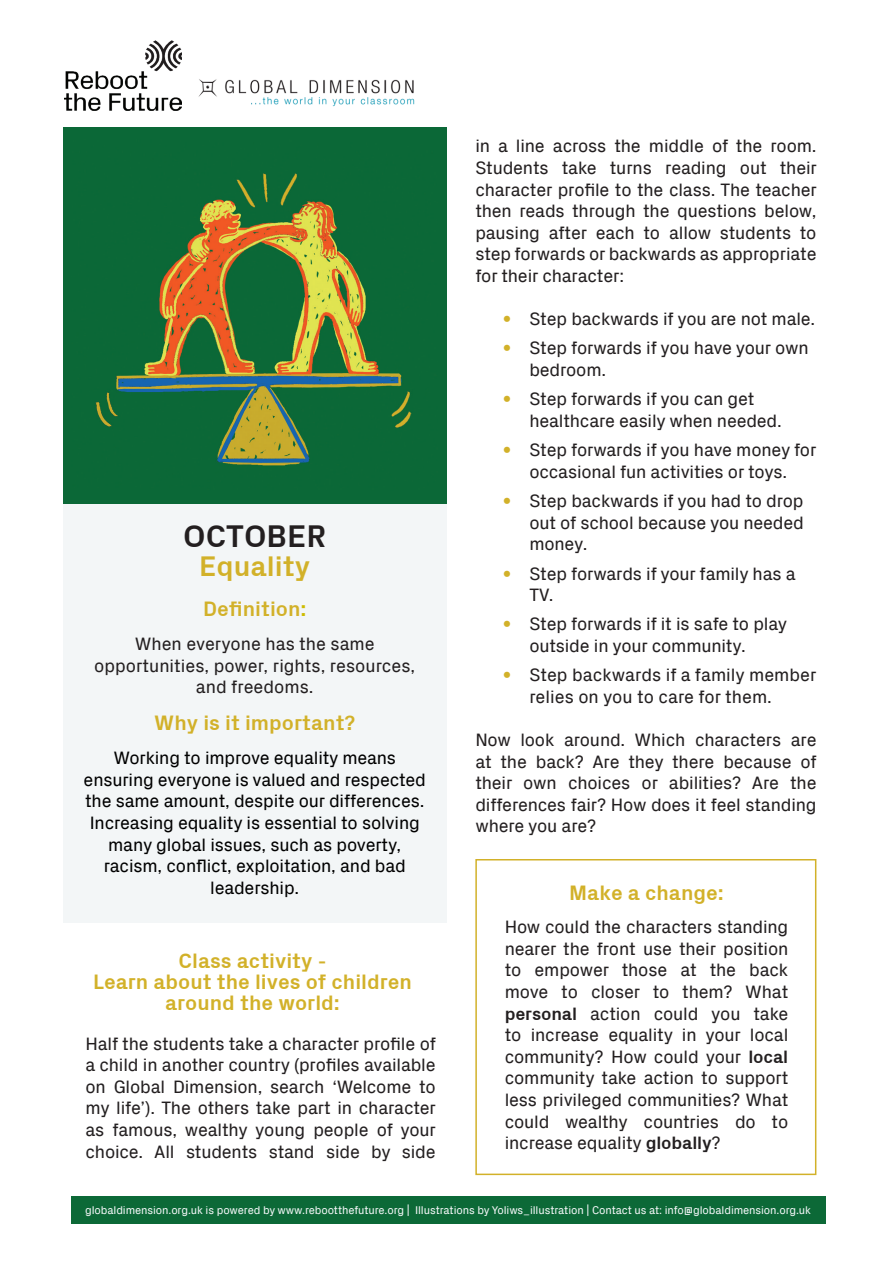
<style>
.page{position:relative;width:893px;height:1263px;background:#fff}
.page>*{position:absolute;margin:0;border:0;box-sizing:border-box;transform-origin:0 0}
.t1{font:700 31.5px "Px Grotesk";color:#231f20}
.t2{font:700 28.5px "Px Grotesk";color:#d2b129}
.t3{font:700 21px/21px "Px Grotesk";color:#d2b129;text-align:center}
.t4{font:18px/21.6px "Px Grotesk";letter-spacing:-.01em;color:#231f20;text-align:justify}
.t5{font:18px/21.6px "Px Grotesk";letter-spacing:-.01em;color:#000;text-align:center}
.t6{font:11.25px "Px Grotesk";letter-spacing:-.01em;color:#f3f6f7}
.s1{color:#cdbb00}
.s2{font-weight:700;color:#d2b129}
.s3{font-weight:700}
</style>
<div class="page">
<div style="left:63px;top:128px;width:383px;height:384px;background:#0b6837"></div>
<img style="left:198px;top:79px;width:217px;height:27px">
<div style="left:63px;top:504px;width:383px;height:419px;background:#f3f6f7"></div>
<div style="left:475px;top:859px;width:341px;height:316px;border:2px solid #d2b129"></div>
<div style="left:70px;top:1197px;width:755px;height:27px;background:#0c6937"></div>
<img style="left:64px;top:41px;width:117px;height:69px">
<img style="left:95px;top:173px;width:317px;height:293px">
<p class="t1" style="left:183px;top:517px;width:145px">OCTOBER</p>
<p class="t2" style="left:199px;top:549px;width:113px">Equality</p>
<p class="t3" style="left:203px;top:598px;width:105px">Definition<span class="s1">:</span></p>
<p class="t4" style="left:94px;top:632px;width:323px;text-align:center">When everyone has the same opportunities, power, rights, resources, and freedoms.</p>
<p class="t3" style="left:154px;top:712px;width:203px">Why is it important?</p>
<p class="t5" style="left:84px;top:746px;width:344px">Working to improve equality means ensuring everyone is valued and respected the same amount, despite our differences.<br>Increasing equality is essential to solving many global issues, such as poverty, racism, conflict, exploitation, and bad leadership.</p>
<p class="t3" style="left:93px;top:950px;width:320px">Class activity -<br>Learn about the lives of children around the world:</p>
<p class="t4" style="left:86px;top:1031px;width:352px">Half the students take a character profile of a child in another country (profiles available on Global Dimension, search ‘Welcome to my life’). The others take part in character as famous, wealthy young people of your choice. All students stand side by side</p>
<p class="t4" style="left:475px;top:134px;width:343px">in a line across the middle of the room.<br>Students take turns reading out their character profile to the class. The teacher then reads through the questions below, pausing after each to allow students to step forwards or backwards as appropriate for their character:</p>
<p class="t4" style="left:502px;top:307px;width:314px"><span class="s2">•</span> Step backwards if you are not male.</p>
<p class="t4" style="left:529px;top:336px;width:281px;text-indent:-27px"><span class="s2">•</span> Step forwards if you have your own bedroom.</p>
<p class="t4" style="left:529px;top:387px;width:254px;text-indent:-27px"><span class="s2">•</span> Step forwards if you can get healthcare easily when needed.</p>
<p class="t4" style="left:502px;top:438px;width:316px;text-align:center"><span class="s2">•</span> Step forwards if you have money for occasional fun activities or toys.</p>
<p class="t4" style="left:529px;top:489px;width:276px;text-indent:-27px"><span class="s2">•</span> Step backwards if you had to drop out of school because you needed money.</p>
<p class="t4" style="left:529px;top:561px;width:268px;text-indent:-27px"><span class="s2">•</span> Step forwards if your family has a<br>TV.</p>
<p class="t4" style="left:529px;top:612px;width:259px;text-indent:-27px"><span class="s2">•</span> Step forwards if it is safe to play outside in your community.</p>
<p class="t4" style="left:529px;top:663px;width:289px;text-indent:-27px"><span class="s2">•</span> Step backwards if a family member relies on you to care for them.</p>
<p class="t4" style="left:475px;top:728px;width:343px">Now look around. Which characters are at the back? Are they there because of their own choices or abilities? Are the differences fair? How does it feel standing where you are?</p>
<p class="t3" style="left:569px;top:881px;width:156px">Make a change:</p>
<p class="t4" style="left:505px;top:915px;width:285px">How could the characters standing nearer the front use their position to empower those at the back move to closer to them? What <span class="s3">personal</span> action could you take to increase equality in your local community? How could your <span class="s3">local </span>community take action to support less privileged communities? What could wealthy countries do to increase equality <span class="s3">globally</span>?</p>
<p class="t6" style="left:85px;top:1202px;width:727px">globaldimension.org.uk is powered by www.rebootthefuture.org | Illustrations by Yoliws_illustration | Contact us at: info@globaldimension.org.uk</p>
</div>
